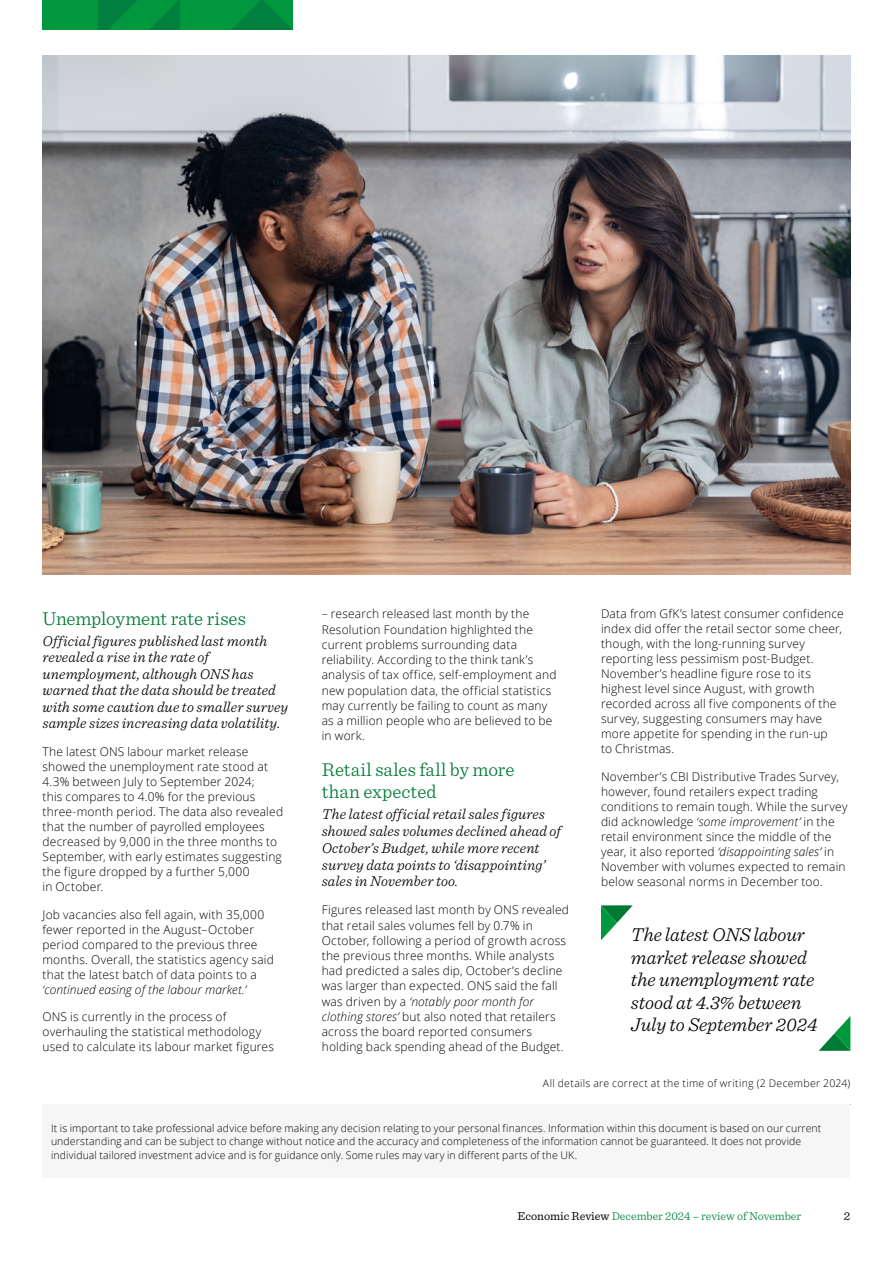
<style>
.page{position:relative;width:893px;height:1263px;background:#fff}
.page>*{position:absolute;margin:0;border:0;box-sizing:border-box;transform-origin:0 0}
.t1{font:italic 300 19.5px/22.5px "Sentinel";color:#000}
.t2{font:300 19.5px/22.6px "Sentinel";color:#007935}
.t3{font:italic 300 15px/16.5px "Sentinel";letter-spacing:.005em;color:#000}
.t4{font:300 12px/15px "Open Sans";letter-spacing:.015em;color:#000}
.t5{font:300 12px "Sentinel";color:#00803f}
.t6{font:italic 300 12px "Open Sans";letter-spacing:.01em;color:#000}
.t7{font:12px "Sentinel";color:#000}
.t8{font:300 10.5px/13.5px "Open Sans";letter-spacing:.01em;color:#000}
.t9{font:300 10.5px "Open Sans";letter-spacing:.03em;color:#000}
.s1{font-style:italic}
.s2{font-weight:400;color:#000}
</style>
<div class="page">
<div style="left:43px;top:0;width:250px;height:30px;background:#00983c"></div>
<svg style="left:149px;top:0;width:31px;height:30px"></svg>
<svg style="left:231px;top:0;width:62px;height:30px"></svg>
<svg style="left:98px;top:0;width:39px;height:30px"></svg>
<img style="left:43px;top:55px;width:807px;height:520px">
<svg style="left:601px;top:905px;width:32px;height:35px"></svg>
<svg style="left:819px;top:1016px;width:31px;height:35px"></svg>
<div style="left:43px;top:1104px;width:807px;height:74px;background:#f6f6f6"></div>
<h1 class="t2" style="left:43px;top:606px;width:205px">Unemployment rate rises</h1>
<p class="t3" style="left:43px;top:631px;width:247px">Official figures published last month revealed a rise in the rate of unemployment, although ONS has warned that the data should be treated with some caution due to smaller survey sample sizes increasing data volatility.</p>
<p class="t4" style="left:43px;top:744px;width:242px">The latest ONS labour market release showed the unemployment rate stood at 4.3% between July to September 2024;<br>this compares to 4.0% for the previous three-month period. The data also revealed that the number of payrolled employees decreased by 9,000 in the three months to September, with early estimates suggesting the figure dropped by a further 5,000<br>in October.</p>
<p class="t4" style="left:43px;top:906px;width:233px">Job vacancies also fell again, with 35,000 fewer reported in the August–October period compared to the previous three months. Overall, the statistics agency said that the latest batch of data points to a</p>
<p class="t6" style="left:43px;top:981px;width:205px">‘continued easing of the labour market.’</p>
<p class="t4" style="left:43px;top:1009px;width:233px">ONS is currently in the process of overhauling the statistical methodology used to calculate its labour market figures</p>
<p class="t4" style="left:322px;top:606px;width:236px">– research released last month by the Resolution Foundation highlighted the current problems surrounding data reliability. According to the think tank’s analysis of tax office, self-employment and new population data, the official statistics may currently be failing to count as many as a million people who are believed to be in work.</p>
<h1 class="t2" style="left:322px;top:756px;width:194px">Retail sales fall by more than expected</h1>
<p class="t3" style="left:322px;top:805px;width:241px">The latest official retail sales figures showed sales volumes declined ahead of October’s Budget, while more recent survey data points to ‘disappointing’ sales in November too.</p>
<p class="t4" style="left:322px;top:902px;width:249px">Figures released last month by ONS revealed that retail sales volumes fell by 0.7% in October, following a period of growth across the previous three months. While analysts had predicted a sales dip, October’s decline was larger than expected. ONS said the fall was driven by a <span class="s1">‘notably poor month for clothing stores’</span> but also noted that retailers across the board reported consumers holding back spending ahead of the Budget.</p>
<p class="t4" style="left:601px;top:606px;width:244px">Data from GfK’s latest consumer confidence index did offer the retail sector some cheer, though, with the long-running survey reporting less pessimism post-Budget.<br>November’s headline figure rose to its highest level since August, with growth recorded across all five components of the survey, suggesting consumers may have more appetite for spending in the run-up<br>to Christmas.</p>
<p class="t4" style="left:601px;top:769px;width:248px">November’s CBI Distributive Trades Survey, however, found retailers expect trading conditions to remain tough. While the survey did acknowledge <span class="s1">‘some improvement’</span> in the retail environment since the middle of the year, it also reported <span class="s1">‘disappointing sales’</span> in November with volumes expected to remain below seasonal norms in December too.</p>
<h1 class="t1" style="left:631px;top:922px;width:188px">The latest ONS labour market release showed the unemployment rate stood at 4.3% between<br>July to September 2024</h1>
<p class="t9" style="left:543px;top:1076px;width:309px">All details are correct at the time of writing (2 December 2024)</p>
<p class="t8" style="left:51px;top:1121px;width:772px">It is important to take professional advice before making any decision relating to your personal finances. Information within this document is based on our current understanding and can be subject to change without notice and the accuracy and completeness of the information cannot be guaranteed. It does not provide individual tailored investment advice and is for guidance only. Some rules may vary in different parts of the UK.</p>
<p class="t5" style="left:517px;top:1207px;width:285px"><span class="s2">Economic Review</span> December 2024 – review of November</p>
<p class="t7" style="left:844px;top:1207px;width:8px">2</p>
</div>
